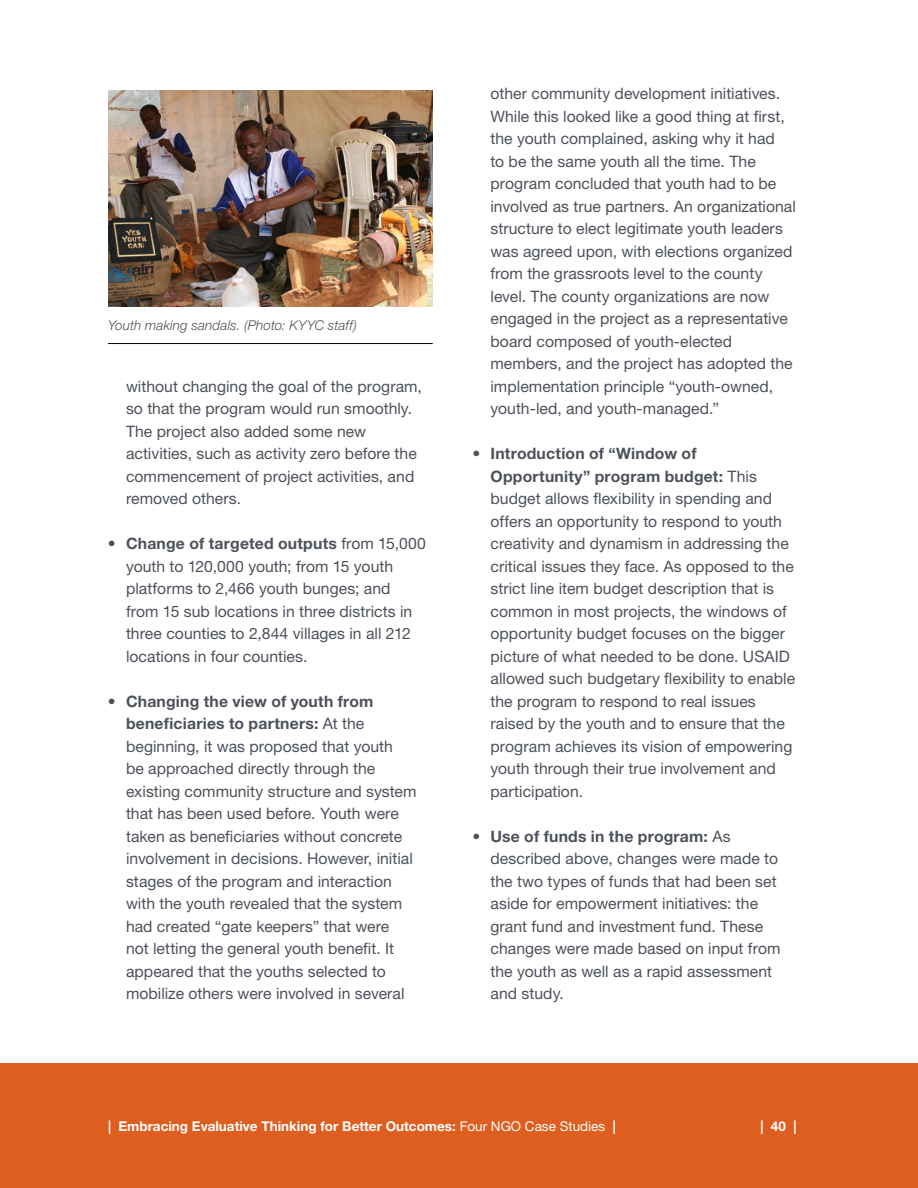
<style>
.page{position:relative;width:918px;height:1188px;background:#fff}
.page>*{position:absolute;margin:0;border:0;box-sizing:border-box;transform-origin:0 0}
.t1{font:15.75px/22.5px "Helvetica Neue LT Std";color:#4d525a}
.t2{font:700 13.5px "Helvetica Neue LT Std";color:#fff}
.t3{font:italic 300 13.5px "Helvetica Neue LT Std";letter-spacing:.005em;color:#4d525a}
.s1{font-weight:700}
.s2{font-weight:400}
</style>
<div class="page">
<div style="left:0;top:1064px;width:918px;height:124px;background:#de5e20"></div>
<img style="left:108px;top:91px;width:325px;height:215px">
<hr style="left:108px;top:343px;width:325px;height:1px;background:#000">
<p class="t3" style="left:108px;top:317px;width:251px">Youth making sandals. (Photo: KYYC staff)</p>
<p class="t1" style="left:126px;top:374px;width:298px">without changing the goal of the program, so that the program would run smoothly.<br>The project also added some new activities, such as activity zero before the commencement of project activities, and removed others.</p>
<p class="t1" style="left:126px;top:532px;width:301px;text-indent:-18px"><span class="s1">• Change of targeted outputs</span> from 15,000 youth to 120,000 youth; from 15 youth platforms to 2,466 youth bunges; and from 15 sub locations in three districts in three counties to 2,844 villages in all 212 locations in four counties.</p>
<p class="t1" style="left:126px;top:690px;width:292px;text-indent:-18px"><span class="s1">• Changing the view of youth from beneficiaries to partners:</span> At the beginning, it was proposed that youth<br>be approached directly through the existing community structure and system that has been used before. Youth were taken as beneficiaries without concrete involvement in decisions. However, initial stages of the program and interaction with the youth revealed that the system had created “gate keepers” that were<br>not letting the general youth benefit. It appeared that the youths selected to mobilize others were involved in several</p>
<p class="t1" style="left:491px;top:82px;width:307px">other community development initiatives.<br>While this looked like a good thing at first, the youth complained, asking why it had<br>to be the same youth all the time. The program concluded that youth had to be involved as true partners. An organizational structure to elect legitimate youth leaders was agreed upon, with elections organized from the grassroots level to the county level. The county organizations are now engaged in the project as a representative board composed of youth-elected members, and the project has adopted the implementation principle “youth-owned, youth-led, and youth-managed.”</p>
<p class="t1" style="left:491px;top:442px;width:306px;text-indent:-18px"><span class="s1">• Introduction of “Window of Opportunity” program budget:</span> This budget allows flexibility in spending and offers an opportunity to respond to youth creativity and dynamism in addressing the critical issues they face. As opposed to the strict line item budget description that is common in most projects, the windows of opportunity budget focuses on the bigger picture of what needed to be done. USAID allowed such budgetary flexibility to enable the program to respond to real issues raised by the youth and to ensure that the program achieves its vision of empowering youth through their true involvement and participation.</p>
<p class="t1" style="left:491px;top:825px;width:292px;text-indent:-18px"><span class="s1">• Use of funds in the program:</span> As described above, changes were made to the two types of funds that had been set aside for empowerment initiatives: the grant fund and investment fund. These changes were made based on input from the youth as well as a rapid assessment and study.</p>
<p class="t2" style="left:108px;top:1117px;width:509px">| Embracing Evaluative Thinking for Better Outcomes: <span class="s2">Four NGO Case Studies</span> |</p>
<p class="t2" style="left:760px;top:1117px;width:38px">| 40 |</p>
</div>
